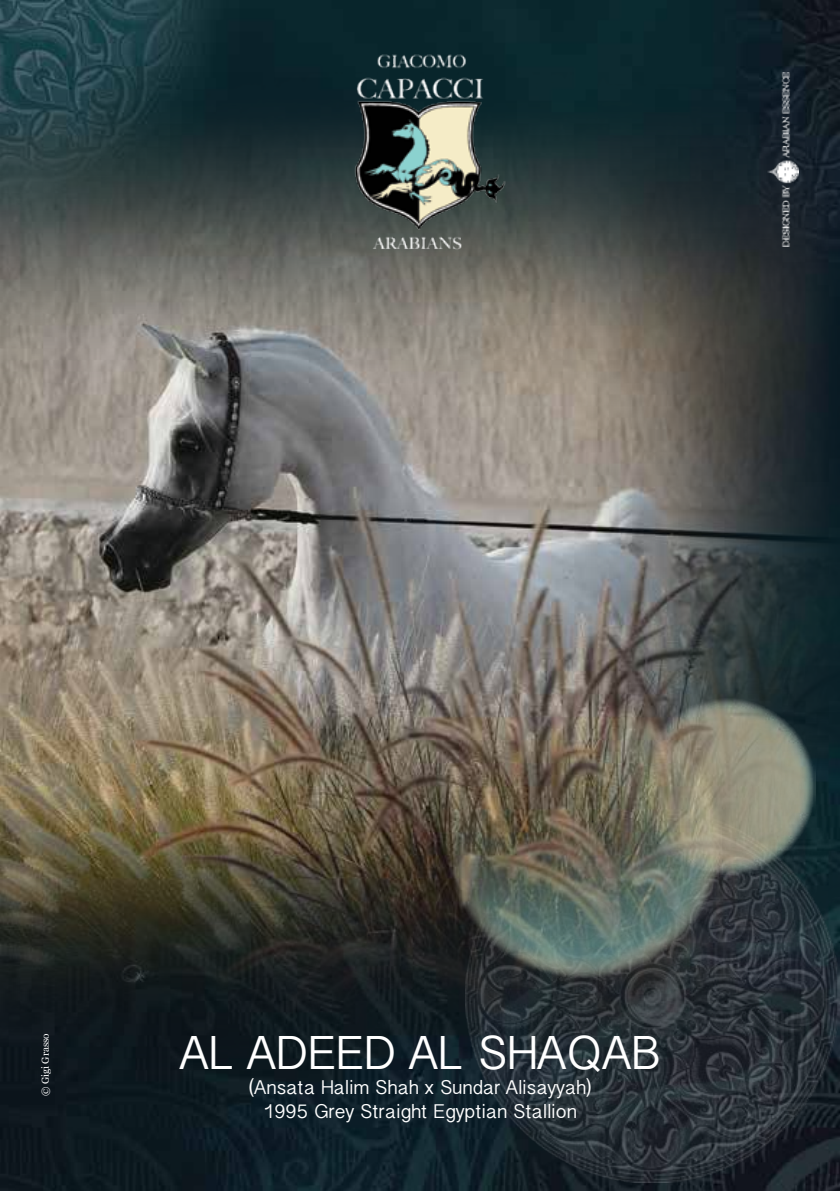
<style>
.page{position:relative;width:840px;height:1191px;background:#fff}
.page>*{position:absolute;margin:0;border:0;box-sizing:border-box;transform-origin:0 0}
.t1{font:48px "Malayalam Sangam MN";color:#fff}
.t2{font:20px/24px "Malayalam Sangam MN";color:#fff;text-align:center}
.t3{font:10px "Georgia";color:#fff}
</style>
<div class="page">
<img style="left:0;top:0;width:839px;height:1191px">
<img style="left:465px;top:1079px;width:374px;height:103px">
<img style="left:0;top:72px;width:839px;height:1007px">
<img style="left:323px;top:44px;width:193px;height:214px">
<img style="left:767px;top:72px;width:31px;height:174px">
<p class="t3" style="left:38px;top:1096px;width:64px;rotate:-90deg">© Gigi Grasso</p>
<h1 class="t1" style="left:179px;top:1028px;width:482px">Al Adeed Al Shaqab</h1>
<p class="t2" style="left:248px;top:1077px;width:344px">(Ansata Halim Shah x Sundar Alisayyah)<br>1995 Grey Straight Egyptian Stallion</p>
</div>
